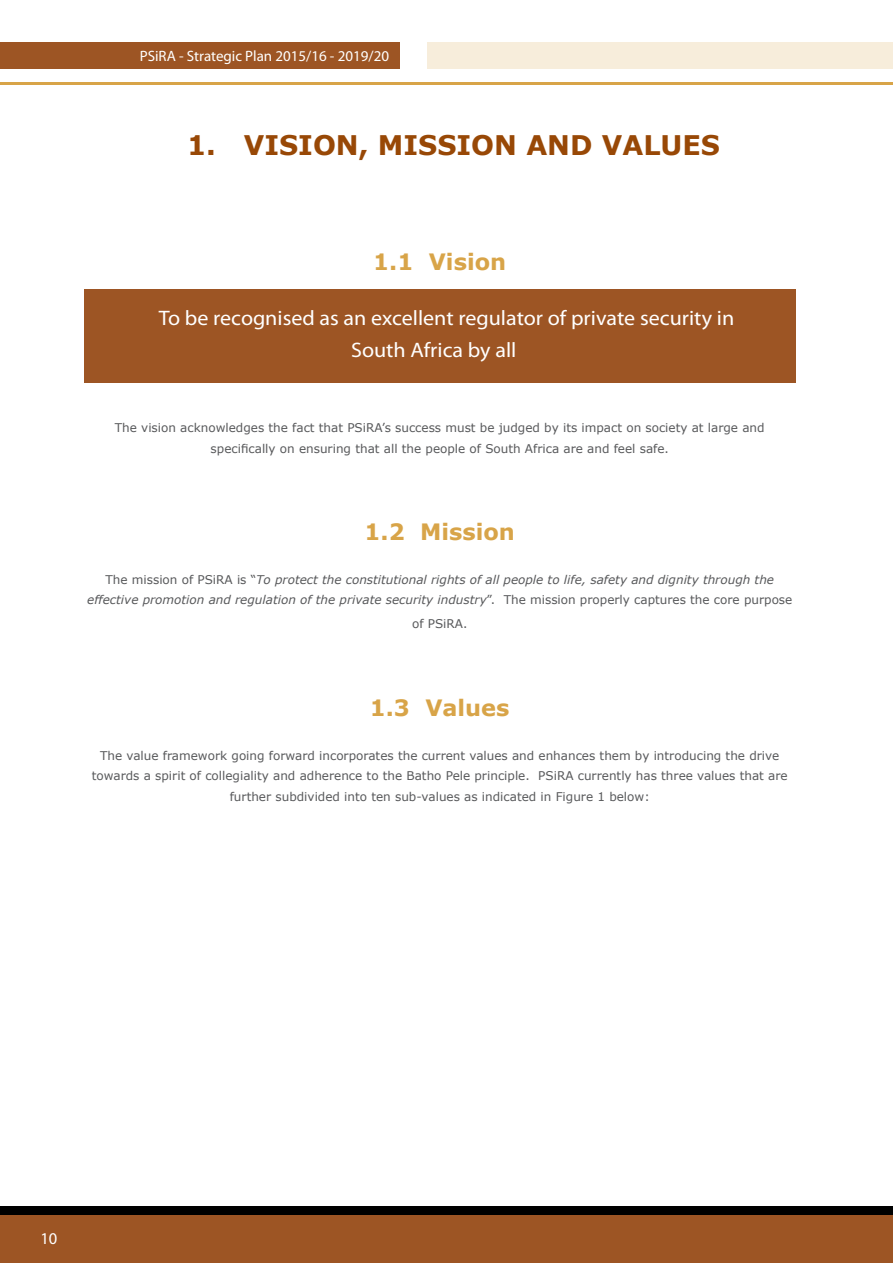
<style>
.page{position:relative;width:893px;height:1263px;background:#fff}
.page>*{position:absolute;margin:0;border:0;box-sizing:border-box;transform-origin:0 0}
.t1{font:700 27px "Verdana";color:#984806}
.t2{font:700 22.5px "Verdana";color:#d8a448}
.t3{font:21px/31.5px "Myriad Pro";color:#fff;scale:1.05 1}
.t4{font:16.5px "Myriad Pro";color:#fff}
.t5{font:15px "Myriad Pro";color:#fff}
.t6{font:12px/20.2px "Verdana";color:#58595b;text-align:center}
.t7{font:italic 12px/20.2px "Verdana";color:#58595b;text-align:center}
.s1{font-style:normal}
</style>
<div class="page">
<div style="left:0;top:1213px;width:893px;height:50px;background:#9d5524"></div>
<div style="left:0;top:1206px;width:893px;height:9px;background:#000"></div>
<hr style="left:0;top:83px;width:893px;height:2px;background:#d8a448">
<div style="left:0;top:42px;width:400px;height:26px;background:#9d5524"></div>
<div style="left:427px;top:42px;width:466px;height:26px;background:#f7eddb"></div>
<div style="left:84px;top:290px;width:712px;height:93px;background:#9d5524"></div>
<p class="t5" style="left:140px;top:47px;width:251px">PSiRA - Strategic Plan 2015/16 - 2019/20</p>
<h1 class="t1" style="left:187px;top:128px;width:534px">1. VISION, MISSION AND VALUES</h1>
<h2 class="t2" style="left:373px;top:248px;width:134px">1.1 Vision</h2>
<h3 class="t3" style="left:351px;top:302px;width:366px;text-indent:-192px">To be recognised as an excellent regulator of private security in<br>South Africa by all</h3>
<p class="t6" style="left:115px;top:417px;width:651px">The vision acknowledges the fact that PSiRA’s success must be judged by its impact on society at large and specifically on ensuring that all the people of South Africa are and feel safe.</p>
<h2 class="t2" style="left:365px;top:518px;width:152px">1.2 Mission</h2>
<p class="t7" style="left:87px;top:569px;width:707px"><span class="s1">The mission of PSiRA is “</span>To protect the constitutional rights of all people to life, safety and dignity through the effective promotion and regulation of the private security industry<span class="s1">”. The mission properly captures the core purpose</span></p>
<p class="t6" style="left:412px;top:613px;width:57px">of PSiRA.</p>
<h2 class="t2" style="left:370px;top:693px;width:141px">1.3 Values</h2>
<p class="t6" style="left:92px;top:745px;width:697px">The value framework going forward incorporates the current values and enhances them by introducing the drive towards a spirit of collegiality and adherence to the Batho Pele principle. PSiRA currently has three values that are further subdivided into ten sub-values as indicated in Figure 1 below:</p>
<h3 class="t4" style="left:40px;top:1229px;width:18px">10</h3>
</div>
